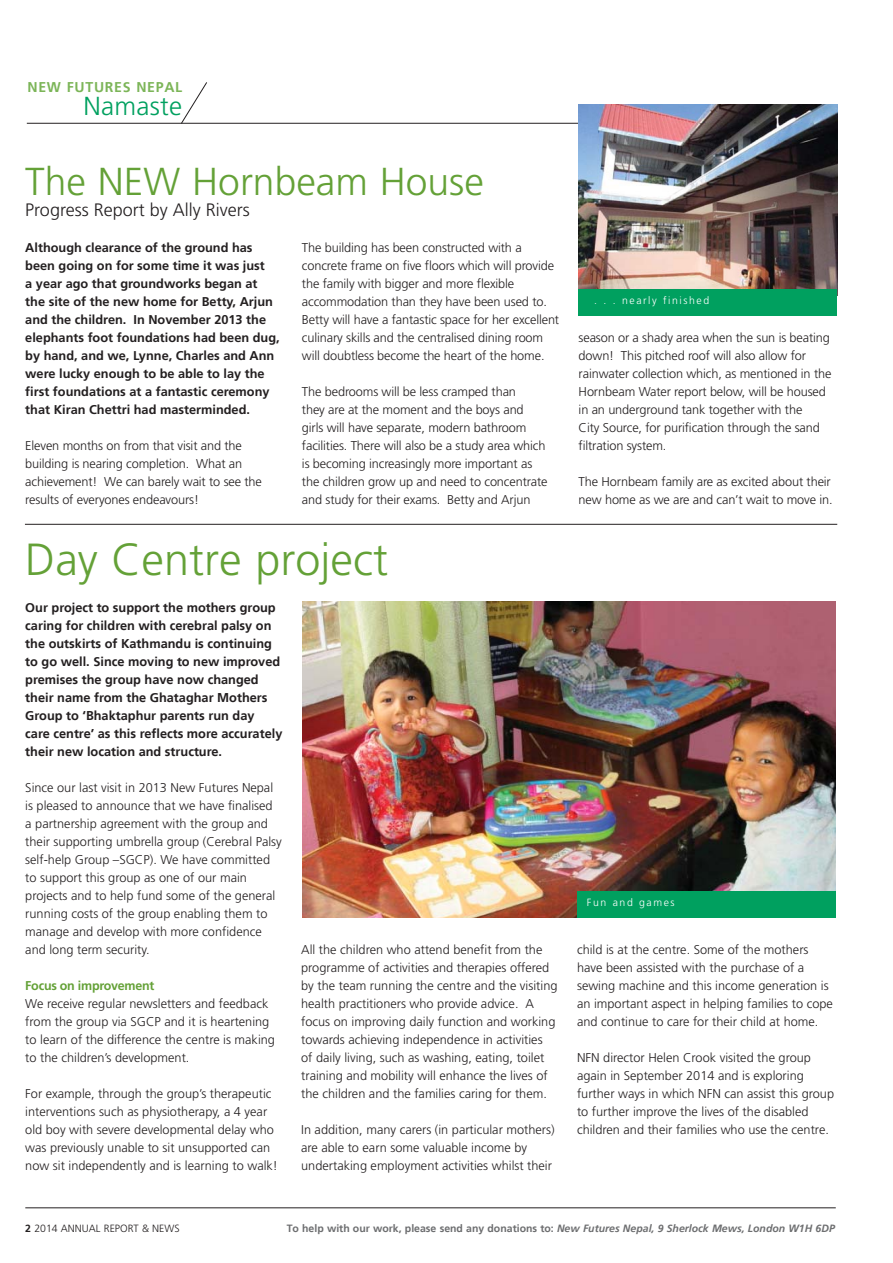
<style>
.page{position:relative;width:893px;height:1263px;background:#fff}
.page>*{position:absolute;margin:0;border:0;box-sizing:border-box;transform-origin:0 0}
.t1{font:300 45px "Frutiger LT Std";color:#64a137}
.t2{font:300 39px "Frutiger LT Std";color:#64a137}
.t3{font:300 26.1px "Frutiger LT Std";letter-spacing:.01em;color:#00a05f}
.t4{font:300 18px "Frutiger LT Std";color:#231f20}
.t5{font:700 14.1px "Frutiger LT";letter-spacing:.05em;color:#7cb558}
.t6{font:300 12.75px/18px "Frutiger LT Std";color:#231f20}
.t7{font:700 12.75px/18px "Frutiger LT Std";color:#231f20}
.t8{font:700 12.75px/18px "Frutiger LT";color:#231f20}
.t9{font:700 12.75px "Frutiger LT Std";letter-spacing:-.02em;color:#64a137}
.t10{font:700 10.5px "Frutiger LT";color:#6d6e70}
.t11{font:300 10.5px "Frutiger LT Std";letter-spacing:.15em;color:#fff}
.t12{font:300 10.5px "Frutiger LT Std";color:#231f20}
.s1{font-family:"Frutiger LT";font-weight:700}
.s2{font-style:italic}
</style>
<div class="page">
<hr style="left:25px;top:524px;width:812px;height:1px;background:#231f20">
<hr style="left:25px;top:1207px;width:810px;height:1px;background:#231f20">
<hr style="left:27px;top:123px;width:810px;height:1px;background:#231f20">
<svg style="left:180px;top:82px;width:28px;height:42px"></svg>
<img style="left:578px;top:104px;width:259px;height:185px">
<div style="left:578px;top:289px;width:259px;height:27px;background:#00a05f"></div>
<img style="left:302px;top:601px;width:533px;height:317px">
<div style="left:577px;top:891px;width:258px;height:27px;background:#00a05f"></div>
<p class="t5" style="left:28px;top:79px;width:156px">NEW FUTURES NEPAL</p>
<h3 class="t3" style="left:84px;top:93px;width:100px">Namaste</h3>
<h2 class="t2" style="left:25px;top:163px;width:460px">The NEW Hornbeam House</h2>
<h3 class="t4" style="left:25px;top:201px;width:226px">Progress Report by Ally Rivers</h3>
<p class="t7" style="left:25px;top:239px;width:256px">Although clearance of the ground has been going on for some time it was just<br>a year ago that groundworks began at the site of the new home for Betty, Arjun and the children. In November 2013 the elephants foot foundations had been dug, by hand, and we, Lynne, Charles and Ann were lucky enough to be able to lay the first foundations at a fantastic ceremony that Kiran Chettri had masterminded.</p>
<p class="t6" style="left:25px;top:437px;width:238px">Eleven months on from that visit and the building is nearing completion. What an achievement! We can barely wait to see the results of everyones endeavours!</p>
<p class="t6" style="left:302px;top:239px;width:259px">The building has been constructed with a concrete frame on five floors which will provide the family with bigger and more flexible accommodation than they have been used to.<br>Betty will have a fantastic space for her excellent culinary skills and the centralised dining room will doubtless become the heart of the home.</p>
<p class="t6" style="left:302px;top:383px;width:247px">The bedrooms will be less cramped than<br>they are at the moment and the boys and girls will have separate, modern bathroom facilities. There will also be a study area which is becoming increasingly more important as the children grow up and need to concentrate and study for their exams. Betty and Arjun</p>
<h1 class="t1" style="left:25px;top:537px;width:364px">Day Centre project</h1>
<p class="t8" style="left:25px;top:599px;width:258px">Our project to support the mothers group caring for children with cerebral palsy on the outskirts of Kathmandu is continuing to go well. Since moving to new improved premises the group have now changed their name from the Ghataghar Mothers Group to ‘Bhaktaphur parents run day<br>care centre’ as this reflects more accurately their new location and structure.</p>
<p class="t6" style="left:25px;top:779px;width:258px">Since our last visit in 2013 New Futures Nepal is pleased to announce that we have finalised a partnership agreement with the group and their supporting umbrella group (Cerebral Palsy self-help Group –SGCP). We have committed to support this group as one of our main projects and to help fund some of the general running costs of the group enabling them to manage and develop with more confidence and long term security.</p>
<p class="t9" style="left:25px;top:979px;width:131px">Focus on improvement</p>
<p class="t6" style="left:25px;top:995px;width:251px">We receive regular newsletters and feedback from the group via SGCP and it is heartening to learn of the difference the centre is making to the children’s development.</p>
<p class="t6" style="left:25px;top:1085px;width:254px">For example, through the group’s therapeutic interventions such as physiotherapy, a 4 year old boy with severe developmental delay who was previously unable to sit unsupported can now sit independently and is learning to walk!</p>
<p class="t6" style="left:301px;top:941px;width:258px">All the children who attend benefit from the programme of activities and therapies offered by the team running the centre and the visiting health practitioners who provide advice. A focus on improving daily function and working towards achieving independence in activities<br>of daily living, such as washing, eating, toilet training and mobility will enhance the lives of the children and the families caring for them.</p>
<p class="t6" style="left:301px;top:1121px;width:255px">In addition, many carers (in particular mothers) are able to earn some valuable income by undertaking employment activities whilst their</p>
<p class="t11" style="left:594px;top:295px;width:116px">. . . nearly finished</p>
<p class="t6" style="left:578px;top:329px;width:254px">season or a shady area when the sun is beating down! This pitched roof will also allow for rainwater collection which, as mentioned in the Hornbeam Water report below, will be housed in an underground tank together with the<br>City Source, for purification through the sand filtration system.</p>
<p class="t6" style="left:578px;top:473px;width:255px">The Hornbeam family are as excited about their new home as we are and can’t wait to move in.</p>
<p class="t11" style="left:587px;top:898px;width:89px">Fun and games</p>
<p class="t6" style="left:577px;top:941px;width:257px">child is at the centre. Some of the mothers have been assisted with the purchase of a sewing machine and this income generation is an important aspect in helping families to cope and continue to care for their child at home.</p>
<p class="t6" style="left:577px;top:1049px;width:258px">NFN director Helen Crook visited the group again in September 2014 and is exploring further ways in which NFN can assist this group to further improve the lives of the disabled children and their families who use the centre.</p>
<p class="t12" style="left:25px;top:1223px;width:156px"><span class="s1">2</span> 2014 ANNUAL REPORT &amp; NEWS</p>
<p class="t10" style="left:287px;top:1222px;width:549px">To help with our work, please send any donations to: <span class="s2">New Futures Nepal, 9 Sherlock Mews, London W1H 6DP</span></p>
</div>
